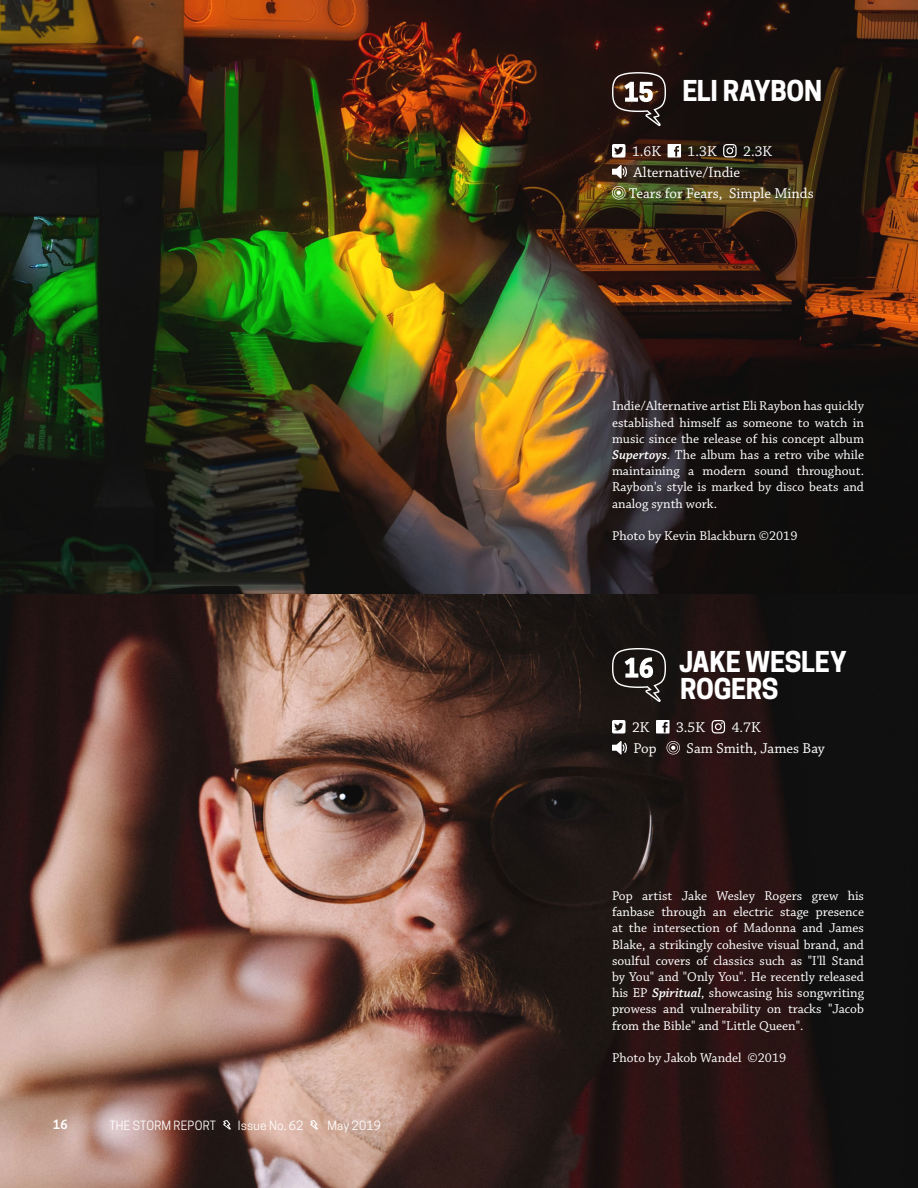
<style>
.page{position:relative;width:918px;height:1188px;background:#fff}
.page>*{position:absolute;margin:0;border:0;box-sizing:border-box;transform-origin:0 0}
.t1{font:700 27px/27px "Cooper Hewitt";letter-spacing:-.01em;color:#fff}
.t2{font:15px "Chaparral Pro";color:#fff}
.t3{font:13.5px/16.2px "Chaparral Pro";color:#fff;text-align:justify}
.t4{font:12px "Cooper Hewitt";letter-spacing:.015em;color:#fff}
.t5{font:600 12px "Cooper Hewitt";color:#fff}
.s1{font-weight:600;font-style:italic}
</style>
<div class="page">
<img style="left:0;top:0;width:918px;height:1188px">
<svg style="left:612px;top:144px;width:14px;height:14px"></svg>
<svg style="left:668px;top:144px;width:13px;height:14px"></svg>
<svg style="left:723px;top:144px;width:14px;height:13px"></svg>
<svg style="left:612px;top:165px;width:15px;height:14px"></svg>
<svg style="left:612px;top:186px;width:14px;height:14px"></svg>
<svg style="left:612px;top:720px;width:14px;height:14px"></svg>
<svg style="left:656px;top:720px;width:14px;height:14px"></svg>
<svg style="left:712px;top:720px;width:13px;height:13px"></svg>
<svg style="left:612px;top:741px;width:15px;height:14px"></svg>
<svg style="left:667px;top:741px;width:13px;height:13px"></svg>
<svg style="left:612px;top:72px;width:54px;height:54px;background:#564641"></svg>
<svg style="left:612px;top:648px;width:54px;height:54px;background:#484542"></svg>
<svg style="left:223px;top:1120px;width:8px;height:10px"></svg>
<svg style="left:310px;top:1120px;width:8px;height:10px"></svg>
<p class="t5" style="left:53px;top:1118px;width:16px">16</p>
<p class="t4" style="left:109px;top:1118px;width:108px">THE STORM REPORT</p>
<p class="t4" style="left:238px;top:1118px;width:67px">Issue No. 62</p>
<p class="t4" style="left:327px;top:1118px;width:55px">May 2019</p>
<p class="t1" style="left:682px;top:78px;width:141px">ELI RAYBON</p>
<p class="t2" style="left:632px;top:143px;width:30px">1.6K</p>
<p class="t2" style="left:688px;top:143px;width:30px">1.3K</p>
<p class="t2" style="left:743px;top:143px;width:30px">2.3K</p>
<p class="t2" style="left:634px;top:164px;width:108px">Alternative/Indie</p>
<p class="t2" style="left:629px;top:185px;width:186px">Tears for Fears, Simple Minds</p>
<p class="t3" style="left:612px;top:399px;width:254px">Indie/Alternative artist Eli Raybon has quickly established himself as someone to watch in music since the release of his concept album <span class="s1">Supertoys</span>. The album has a retro vibe while maintaining a modern sound throughout.<br>Raybon's style is marked by disco beats and analog synth work.</p>
<p class="t3" style="left:612px;top:528px;width:187px">Photo by Kevin Blackburn ©2019</p>
<p class="t1" style="left:679px;top:648px;width:169px">JAKE WESLEY<br>ROGERS</p>
<p class="t2" style="left:632px;top:719px;width:19px">2K</p>
<p class="t2" style="left:676px;top:719px;width:30px">3.5K</p>
<p class="t2" style="left:732px;top:719px;width:30px">4.7K</p>
<p class="t2" style="left:634px;top:740px;width:25px">Pop</p>
<p class="t2" style="left:687px;top:740px;width:140px">Sam Smith, James Bay</p>
<p class="t3" style="left:612px;top:888px;width:254px">Pop artist Jake Wesley Rogers grew his fanbase through an electric stage presence at the intersection of Madonna and James Blake, a strikingly cohesive visual brand, and soulful covers of classics such as "I'll Stand by You" and "Only You". He recently released his EP <span class="s1">Spiritual</span>, showcasing his songwriting prowess and vulnerability on tracks "Jacob from the Bible" and "Little Queen".</p>
<p class="t3" style="left:612px;top:1050px;width:176px">Photo by Jakob Wandel ©2019</p>
</div>
